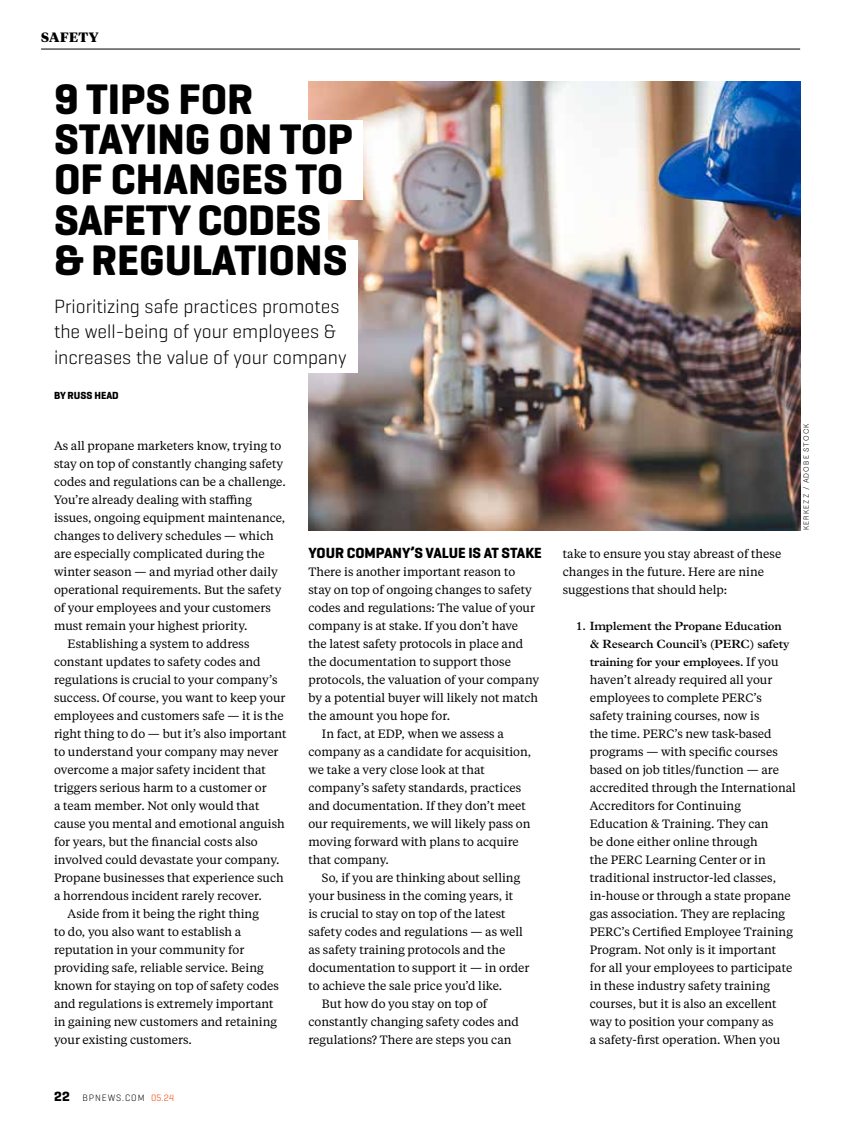
<style>
.page{position:relative;width:851px;height:1134px;background:#fff}
.page>*{position:absolute;margin:0;border:0;box-sizing:border-box;transform-origin:0 0}
.t1{font:700 43.5px/40.2px "Geogrotesque";color:#000}
.t2{font:300 19.5px/25px "Geogrotesque";color:#000}
.t3{font:700 15px "Geogrotesque";color:#000}
.t4{font:700 13.65px "Geogrotesque";color:#000}
.t5{font:900 13.5px "Tiempos Headline";letter-spacing:.04em;color:#000}
.t6{font:12px/18px "Tiempos Text";color:#000}
.t7{font:600 12px/18px "Plantin MT Pro";letter-spacing:-.01em;color:#000}
.t8{font:700 10.5px "Geogrotesque";color:#000}
.t9{font:300 9.45px "Geogrotesque";letter-spacing:.1em;color:#000}
.t10{font:7.5px "Uncut Sans Light";letter-spacing:.14em;color:#000}
.s1{font-weight:400;color:#f2652f}
.s2{font-family:"Tiempos Text";font-weight:400}
</style>
<div class="page">
<img style="left:308px;top:81px;width:492px;height:449px">
<div style="left:24px;top:120px;width:338px;height:80px;background:#fff"></div>
<div style="left:0;top:189px;width:327px;height:62px;background:#fff"></div>
<div style="left:0;top:240px;width:357px;height:133px;background:#fff"></div>
<hr style="left:41px;top:49px;width:759px;height:1px;background:#000">
<p class="t5" style="left:41px;top:28px;width:59px">SAFETY</p>
<h1 class="t1" style="left:54px;top:79px;width:300px">9 TIPS FOR<br>STAYING ON TOP<br>OF CHANGES TO<br>SAFETY CODES &amp; REGULATIONS</h1>
<h2 class="t2" style="left:54px;top:294px;width:294px">Prioritizing safe practices promotes the well-being of your employees &amp; increases the value of your company</h2>
<p class="t8" style="left:54px;top:389px;width:66px">BY RUSS HEAD</p>
<p class="t6" style="left:54px;top:436px;width:229px">As all propane marketers know, trying to</p>
<p class="t6" style="left:54px;top:454px;width:231px">stay on top of constantly changing safety</p>
<p class="t6" style="left:54px;top:472px;width:233px">codes and regulations can be a challenge.</p>
<p class="t6" style="left:54px;top:490px;width:199px">You’re already dealing with staffing</p>
<p class="t6" style="left:54px;top:508px;width:233px">issues, ongoing equipment maintenance,</p>
<p class="t6" style="left:54px;top:526px;width:221px">changes to delivery schedules — which</p>
<p class="t6" style="left:54px;top:544px;width:212px">are especially complicated during the</p>
<p class="t6" style="left:54px;top:562px;width:225px">winter season — and myriad other daily</p>
<p class="t6" style="left:54px;top:580px;width:229px">operational requirements. But the safety</p>
<p class="t6" style="left:54px;top:598px;width:218px">of your employees and your customers</p>
<p class="t6" style="left:54px;top:616px;width:195px">must remain your highest priority.</p>
<p class="t6" style="left:68px;top:634px;width:183px">Establishing a system to address</p>
<p class="t6" style="left:54px;top:652px;width:208px">constant updates to safety codes and</p>
<p class="t6" style="left:54px;top:670px;width:225px">regulations is crucial to your company’s</p>
<p class="t6" style="left:54px;top:688px;width:233px">success. Of course, you want to keep your</p>
<p class="t6" style="left:54px;top:706px;width:231px">employees and customers safe — it is the</p>
<p class="t6" style="left:54px;top:724px;width:234px">right thing to do — but it’s also important</p>
<p class="t6" style="left:54px;top:742px;width:226px">to understand your company may never</p>
<p class="t6" style="left:54px;top:760px;width:213px">overcome a major safety incident that</p>
<p class="t6" style="left:54px;top:778px;width:214px">triggers serious harm to a customer or</p>
<p class="t6" style="left:54px;top:796px;width:207px">a team member. Not only would that</p>
<p class="t6" style="left:54px;top:814px;width:232px">cause you mental and emotional anguish</p>
<p class="t6" style="left:54px;top:832px;width:205px">for years, but the financial costs also</p>
<p class="t6" style="left:54px;top:850px;width:227px">involved could devastate your company.</p>
<p class="t6" style="left:54px;top:868px;width:231px">Propane businesses that experience such</p>
<p class="t6" style="left:54px;top:886px;width:209px">a horrendous incident rarely recover.</p>
<p class="t6" style="left:68px;top:904px;width:193px">Aside from it being the right thing</p>
<p class="t6" style="left:54px;top:922px;width:189px">to do, you also want to establish a</p>
<p class="t6" style="left:54px;top:940px;width:192px">reputation in your community for</p>
<p class="t6" style="left:54px;top:958px;width:211px">providing safe, reliable service. Being</p>
<p class="t6" style="left:54px;top:976px;width:226px">known for staying on top of safety codes</p>
<p class="t6" style="left:54px;top:994px;width:221px">and regulations is extremely important</p>
<p class="t6" style="left:54px;top:1012px;width:224px">in gaining new customers and retaining</p>
<p class="t6" style="left:54px;top:1030px;width:139px">your existing customers.</p>
<p class="t4" style="left:54px;top:1088px;width:17px">22</p>
<p class="t9" style="left:82px;top:1092px;width:93px">BPNEWS.COM <span class="s1">05.24</span></p>
<p class="t3" style="left:308px;top:544px;width:235px">YOUR COMPANY’S VALUE IS AT STAKE</p>
<p class="t6" style="left:308px;top:562px;width:208px">There is another important reason to</p>
<p class="t6" style="left:308px;top:580px;width:225px">stay on top of ongoing changes to safety</p>
<p class="t6" style="left:308px;top:598px;width:228px">codes and regulations: The value of your</p>
<p class="t6" style="left:308px;top:616px;width:211px">company is at stake. If you don’t have</p>
<p class="t6" style="left:308px;top:634px;width:216px">the latest safety protocols in place and</p>
<p class="t6" style="left:308px;top:652px;width:204px">the documentation to support those</p>
<p class="t6" style="left:308px;top:670px;width:232px">protocols, the valuation of your company</p>
<p class="t6" style="left:308px;top:688px;width:231px">by a potential buyer will likely not match</p>
<p class="t6" style="left:308px;top:706px;width:143px">the amount you hope for.</p>
<p class="t6" style="left:322px;top:724px;width:183px">In fact, at EDP, when we assess a</p>
<p class="t6" style="left:308px;top:742px;width:224px">company as a candidate for acquisition,</p>
<p class="t6" style="left:308px;top:760px;width:178px">we take a very close look at that</p>
<p class="t6" style="left:308px;top:778px;width:214px">company’s safety standards, practices</p>
<p class="t6" style="left:308px;top:796px;width:219px">and documentation. If they don’t meet</p>
<p class="t6" style="left:308px;top:814px;width:223px">our requirements, we will likely pass on</p>
<p class="t6" style="left:308px;top:832px;width:212px">moving forward with plans to acquire</p>
<p class="t6" style="left:308px;top:850px;width:82px">that company.</p>
<p class="t6" style="left:322px;top:868px;width:200px">So, if you are thinking about selling</p>
<p class="t6" style="left:308px;top:886px;width:206px">your business in the coming years, it</p>
<p class="t6" style="left:308px;top:904px;width:199px">is crucial to stay on top of the latest</p>
<p class="t6" style="left:308px;top:922px;width:216px">safety codes and regulations — as well</p>
<p class="t6" style="left:308px;top:940px;width:199px">as safety training protocols and the</p>
<p class="t6" style="left:308px;top:958px;width:222px">documentation to support it — in order</p>
<p class="t6" style="left:308px;top:976px;width:195px">to achieve the sale price you’d like.</p>
<p class="t6" style="left:322px;top:994px;width:167px">But how do you stay on top of</p>
<p class="t6" style="left:308px;top:1012px;width:212px">constantly changing safety codes and</p>
<p class="t6" style="left:308px;top:1030px;width:205px">regulations? There are steps you can</p>
<p class="t10" style="left:801px;top:530px;width:108px;rotate:-90deg">KERKEZZ / ADOBE STOCK</p>
<p class="t6" style="left:562px;top:544px;width:220px">take to ensure you stay abreast of these changes in the future. Here are nine suggestions that should help:</p>
<p class="t7" style="left:589px;top:617px;width:201px;text-indent:-14px">1. Implement the Propane Education &amp; Research Council’s (PERC) safety training for your employees. <span class="s2">If you</span></p>
<p class="t6" style="left:589px;top:670px;width:208px">haven’t already required all your employees to complete PERC’s safety training courses, now is<br>the time. PERC’s new task-based programs — with specific courses based on job titles/function — are accredited through the International Accreditors for Continuing Education &amp; Training. They can<br>be done either online through<br>the PERC Learning Center or in traditional instructor-led classes, in-house or through a state propane gas association. They are replacing PERC’s Certified Employee Training Program. Not only is it important<br>for all your employees to participate in these industry safety training courses, but it is also an excellent way to position your company as<br>a safety-first operation. When you</p>
</div>
